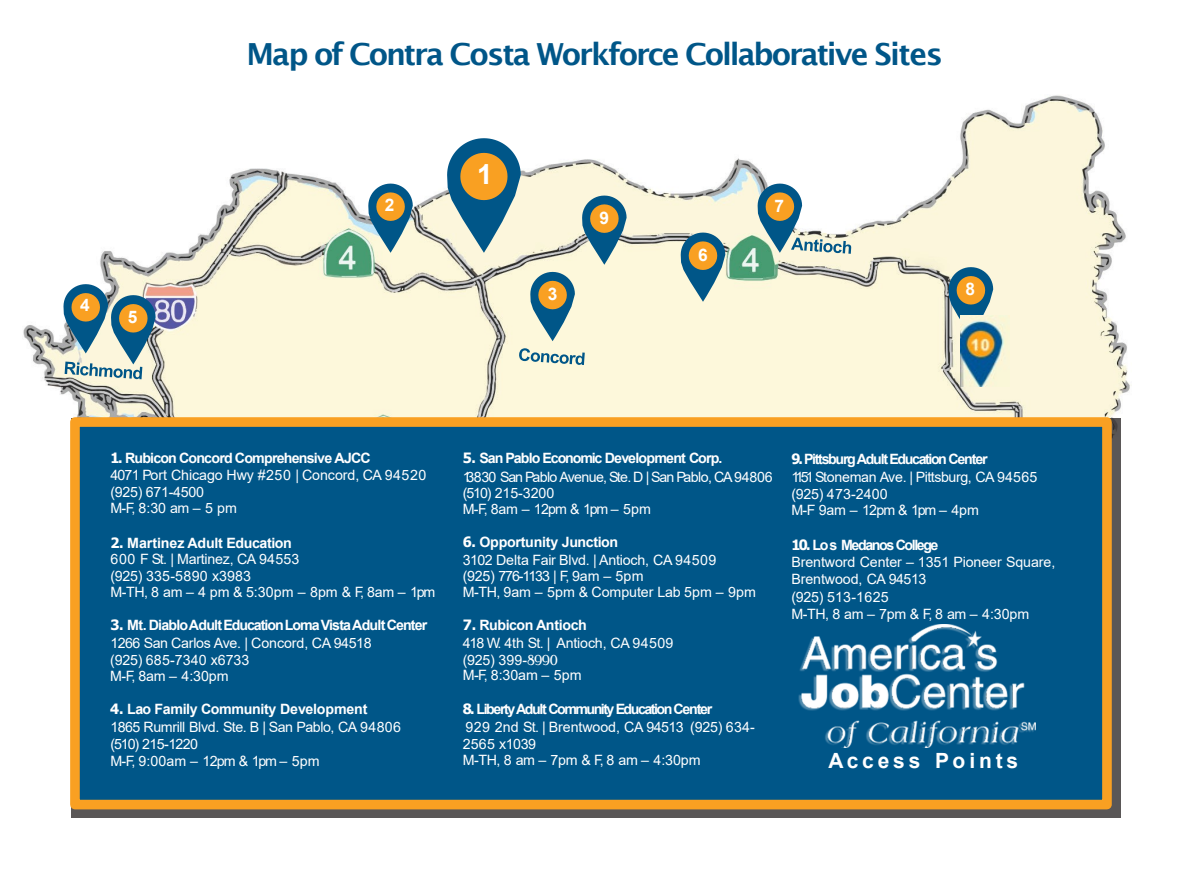
<style>
.page{position:relative;width:1188px;height:891px;background:#fff}
.page>*{position:absolute;margin:0;border:0;box-sizing:border-box;transform-origin:0 0}
.t1{font:600 30.45px "Lucida Sans";letter-spacing:-.07em;color:#005688}
.t2{font:700 27.75px "Arial";color:#fff}
.t3{font:700 21px "Arial";letter-spacing:.185em;color:#fff}
.t4{font:700 17.25px "Arial";color:#fff}
.t5{font:14.25px/16.5px "Arial";letter-spacing:-.015em;color:#fff}
.t6{font:700 14.25px "Arial";letter-spacing:-.06em;color:#fff}
.t7{font:14.25px/16.5px "Arial";letter-spacing:.005em;color:#fff}
.t8{font:14.25px/16.6px "Arial";letter-spacing:-.045em;color:#fff}
.t9{font:700 14.25px "Arial";letter-spacing:-.02em;color:#fff}
.t10{font:14.25px "Arial";letter-spacing:-.055em;color:#fff}
.t11{font:700 14.25px "Arial";letter-spacing:-.105em;color:#fff}
.t12{font:700 14.25px "Arial";letter-spacing:-.09em;color:#fff}
.t13{font:700 14.25px "Arial";letter-spacing:-.1em;color:#fff}
.t14{font:700 14.25px "Arial";letter-spacing:-.03em;color:#fff}
.t15{font:14.25px "Arial";letter-spacing:.015em;color:#fff}
.s1{font-family:"Tahoma"}
.s2{font-family:"Tahoma";font-weight:700}
.s3{font-weight:700}
.s4{font-family:"Poor Richard"}
</style>
<div class="page">
<img style="left:23px;top:95px;width:1107px;height:382px">
<svg style="left:447px;top:138px;width:73px;height:115px;background:#899b91"></svg>
<svg style="left:948px;top:267px;width:45px;height:69px;background:#7f8e7e"></svg>
<svg style="left:582px;top:195px;width:44px;height:70px;background:#87998d"></svg>
<svg style="left:680px;top:232px;width:45px;height:70px;background:#8a9c8f"></svg>
<svg style="left:368px;top:184px;width:45px;height:69px;background:#879c92"></svg>
<svg style="left:530px;top:272px;width:45px;height:69px;background:#8b9d90"></svg>
<div style="left:71px;top:418px;width:1049px;height:399px;background:#231f20;opacity:.75"></div>
<div style="left:75px;top:422px;width:1031px;height:382px;background:#005688"></div>
<div style="left:70px;top:417px;width:1041px;height:392px;border:10px solid #f9a022"></div>
<svg style="left:63px;top:284px;width:93px;height:95px;background:#95a59c"></svg>
<svg style="left:519px;top:348px;width:65px;height:17px"></svg>
<svg style="left:757px;top:184px;width:94px;height:70px"></svg>
<img style="left:798px;top:625px;width:238px;height:122px">
<img style="left:960px;top:315px;width:49px;height:71px">
<p class="t4" style="left:80px;top:293px;width:11px">4</p>
<p class="t4" style="left:128px;top:304px;width:11px">5</p>
<h1 class="t1" style="left:246px;top:37px;width:697px">Map of Contra Costa Workforce Collaborative Sites</h1>
<p class="t4" style="left:385px;top:193px;width:11px">2</p>
<p class="t2" style="left:477px;top:154px;width:17px">1</p>
<p class="t4" style="left:548px;top:281px;width:11px">3</p>
<p class="t4" style="left:599px;top:205px;width:11px">9</p>
<p class="t4" style="left:698px;top:243px;width:11px">6</p>
<p class="t4" style="left:774px;top:194px;width:11px">7</p>
<p class="t4" style="left:965px;top:277px;width:11px">8</p>
<p class="t6" style="left:110px;top:448px;width:262px"><span class="s1">1.</span> Rubicon Concord Comprehensive AJCC</p>
<p class="t5" style="left:110px;top:467px;width:317px">4071 Port Chicago Hwy #250 | Concord, CA 94520</p>
<p class="t5" style="left:110px;top:483px;width:95px">(925) 671-4500</p>
<p class="t5" style="left:110px;top:500px;width:128px">M-F, 8:30 am – 5 pm</p>
<p class="t7" style="left:110px;top:534px;width:191px"><span class="s2">2.</span> <span class="s3">Martinez Adult Education<br></span>600 F St. | Martinez, CA 94553 (925) 335-5890 x3983</p>
<p class="t5" style="left:110px;top:584px;width:326px">M-TH, 8 am – 4 pm &amp; 5:30pm – 8pm &amp; F, 8am – 1pm</p>
<p class="t6" style="left:110px;top:615px;width:318px"><span class="s1">3.</span> Mt. DiabloAdultEducationLomaVistaAdultCenter</p>
<p class="t5" style="left:110px;top:635px;width:263px">1266 San Carlos Ave. | Concord, CA 94518 (925) 685-7340 x6733</p>
<p class="t5" style="left:110px;top:668px;width:120px">M-F, 8am – 4:30pm</p>
<p class="t9" style="left:110px;top:699px;width:259px"><span class="s1">4.</span> Lao Family Community Development</p>
<p class="t5" style="left:110px;top:719px;width:292px">1865 Rumrill Blvd. Ste. B | San Pablo, CA 94806 (510) 215-1220</p>
<p class="t5" style="left:110px;top:752px;width:211px">M-F, 9:00am – 12pm &amp; 1pm – 5pm</p>
<p class="t6" style="left:462px;top:448px;width:261px"><span class="s1">5.</span> San Pablo Economic Development Corp.</p>
<p class="t8" style="left:462px;top:468px;width:311px">13830 San Pablo Avenue, Ste. D | San Pablo, CA94806 (510) 215-3200</p>
<p class="t10" style="left:462px;top:499px;width:190px">M-F, 8am – 12pm &amp; 1pm – 5pm</p>
<p class="t9" style="left:462px;top:531px;width:157px"><span class="s1">6.</span> Opportunity Junction</p>
<p class="t5" style="left:462px;top:551px;width:255px">3102 Delta Fair Blvd. | Antioch, CA 94509 (925) 776-1133 | F, 9am – 5pm</p>
<p class="t5" style="left:462px;top:584px;width:295px">M-TH, 9am – 5pm &amp; Computer Lab 5pm – 9pm</p>
<p class="t14" style="left:462px;top:615px;width:126px"><span class="s1">7.</span> Rubicon Antioch</p>
<p class="t5" style="left:462px;top:634px;width:212px">418 W. 4th St. | Antioch, CA 94509 (925) 399-<span class="s4">8990</span></p>
<p class="t5" style="left:462px;top:667px;width:120px">M-F, 8:30am – 5pm</p>
<p class="t11" style="left:462px;top:699px;width:251px"><span class="s1">8.</span> Liberty Adult Community Education Center</p>
<p class="t5" style="left:462px;top:719px;width:294px">929 2nd St. | Brentwood, CA 94513 (925) 634-<br>2565 x1039</p>
<p class="t5" style="left:462px;top:751px;width:239px">M-TH, 8 am – 7pm &amp; F, 8 am – 4:30pm</p>
<p class="t12" style="left:791px;top:448px;width:198px"><span class="s1">9.</span> PittsburgAdult Education Center</p>
<p class="t5" style="left:791px;top:468px;width:247px">1151Stoneman Ave. | Pittsburg, CA 94565 (925) 473-2400</p>
<p class="t10" style="left:791px;top:500px;width:189px">M-F 9am – 12pm &amp; 1pm – 4pm</p>
<p class="t13" style="left:791px;top:534px;width:149px"><span class="s1">10.</span> Lo s Medanos College</p>
<p class="t5" style="left:791px;top:554px;width:265px">Brentword Center – 1351 Pioneer Square,<br>Brentwood, CA 94513</p>
<p class="t15" style="left:791px;top:587px;width:99px">(925) 513-1625</p>
<p class="t5" style="left:791px;top:605px;width:239px">M-TH, 8 am – 7pm &amp; F, 8 am – 4:30pm</p>
<p class="t3" style="left:828px;top:746px;width:191px">Access Points</p>
</div>
